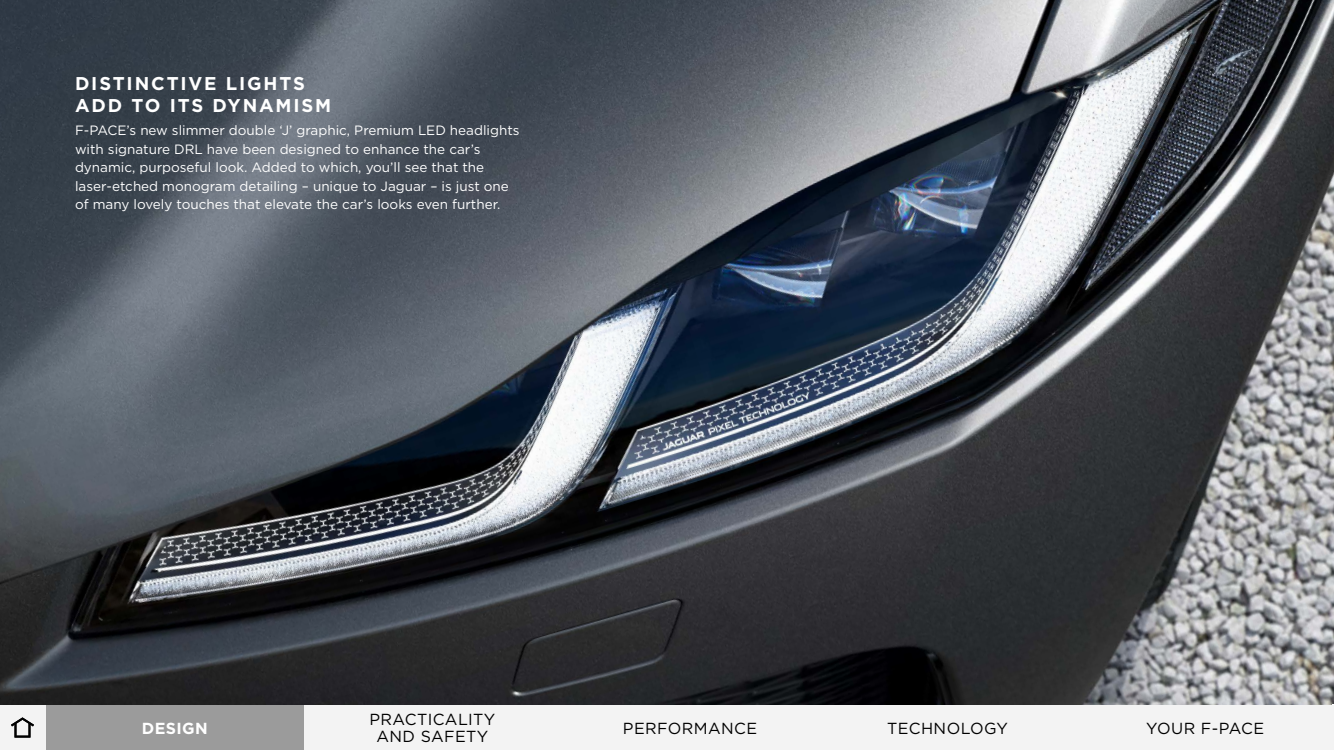
<style>
.page{position:relative;width:1334px;height:750px;background:#fff}
.page>*{position:absolute;margin:0;border:0;box-sizing:border-box;transform-origin:0 0}
.t1{font:700 18.5px/22.2px "Gotham";letter-spacing:.1em;color:#fff}
.t2{font:16px/17px "Gotham";letter-spacing:.025em;color:#000;text-align:center}
.t3{font:16px "Gotham";letter-spacing:.005em;color:#000}
.t4{font:700 16px "Gotham";letter-spacing:.025em;color:#fff}
.t5{font:13.5px/18.5px "Gotham";color:#fff}
</style>
<div class="page">
<img style="left:0;top:0;width:1334px;height:705px">
<div style="left:0;top:705px;width:1334px;height:45px;background:#f3f3f3"></div>
<div style="left:46px;top:705px;width:258px;height:45px;background:#9b9b9b"></div>
<svg style="left:11px;top:717px;width:23px;height:21px"></svg>
<h1 class="t1" style="left:75px;top:72px;width:258px">DISTINCTIVE LIGHTS<br>ADD TO ITS DYNAMISM</h1>
<p class="t5" style="left:75px;top:121px;width:446px">F-PACE’s new slimmer double ‘J’ graphic, Premium LED headlights with signature DRL have been designed to enhance the car’s dynamic, purposeful look. Added to which, you’ll see that the laser‑etched monogram detailing – unique to Jaguar – is just one of many lovely touches that elevate the car’s looks even further.</p>
<p class="t2" style="left:369px;top:711px;width:128px">PRACTICALITY<br>AND SAFETY</p>
<p class="t4" style="left:142px;top:718px;width:68px">DESIGN</p>
<p class="t2" style="left:623px;top:719px;width:136px">PERFORMANCE</p>
<p class="t2" style="left:887px;top:719px;width:123px">TECHNOLOGY</p>
<p class="t3" style="left:1146px;top:718px;width:119px">YOUR F-PACE</p>
</div>
